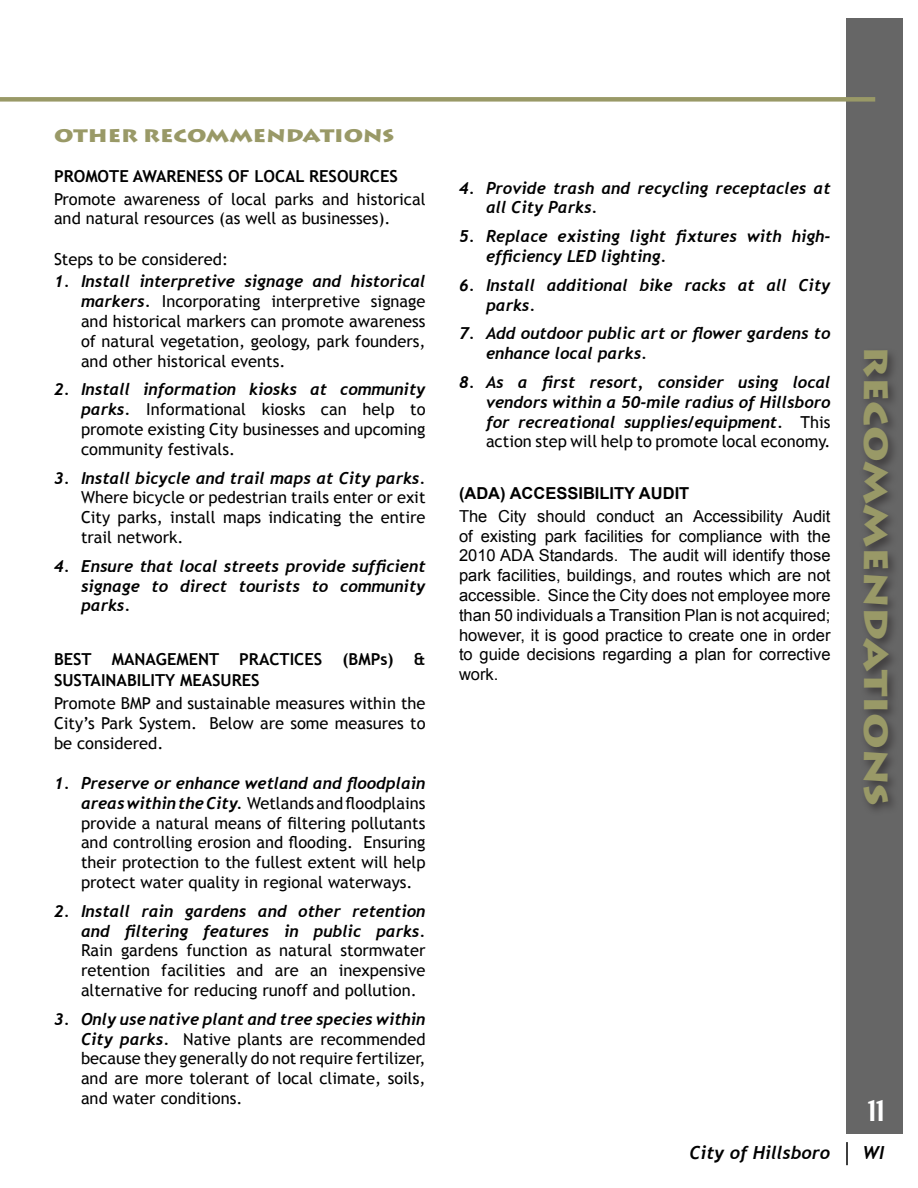
<style>
.page{position:relative;width:918px;height:1188px;background:#fff}
.page>*{position:absolute;margin:0;border:0;box-sizing:border-box;transform-origin:0 0}
.Hdr_Arial_20pt_White{font:900 33px "Lithos Pro";letter-spacing:-.005em;color:#999967;scale:1.2 1}
.t1{font:700 30px "Sansation";color:#fff}
.t2{font:900 18px "Lithos Pro";color:#999967;scale:1.2 1}
.t3{font:italic 700 18px "Trebuchet";color:#000}
.t4{font:16.5px/19.8px "Trebuchet MS";color:#000;text-align:justify}
.t5{font:italic 700 16.5px/19.8px "Trebuchet";color:#000}
.t6{font:16.5px/19.8px "Arial";color:#000;text-align:justify}
.t7{font:700 16.5px/21.6px "Trebuchet MS";color:#000}
.t8{font:700 16.5px "Arial";color:#000}
.s1{font-family:"Trebuchet";font-weight:700;font-style:italic}
.s2{font-family:"Trebuchet MS";font-weight:400;font-style:normal}
</style>
<div class="page">
<div style="left:847px;top:18px;width:56px;height:1116px;background:#666"></div>
<div style="left:859px;top:347px;width:41px;height:470px;background:#231f20;opacity:.6"></div>
<hr style="left:846px;top:1142px;width:2px;height:23px;background:#000">
<div style="left:0;top:97px;width:875px;height:5px;background:#999967"></div>
<p class="t2" style="left:54px;top:125px;width:285px">OTHER RECOMMENDATIONS</p>
<p class="t7" style="left:54px;top:165px;width:345px">PROMOTE AWARENESS OF LOCAL RESOURCES</p>
<p class="t4" style="left:54px;top:189px;width:373px">Promote awareness of local parks and historical and natural resources (as well as businesses).</p>
<p class="t4" style="left:54px;top:249px;width:176px">Steps to be considered:</p>
<p class="t4" style="left:81px;top:272px;width:346px;text-indent:-27px"><span class="s1">1. Install interpretive signage and historical markers.</span> Incorporating interpretive signage and historical markers can promote awareness of natural vegetation, geology, park founders, and other historical events.</p>
<p class="t4" style="left:81px;top:380px;width:346px;text-indent:-27px"><span class="s1">2. Install information kiosks at community parks.</span> Informational kiosks can help to promote existing City businesses and upcoming community festivals.</p>
<p class="t4" style="left:81px;top:468px;width:346px;text-indent:-27px"><span class="s1">3. Install bicycle and trail maps at City parks.<br></span>Where bicycle or pedestrian trails enter or exit City parks, install maps indicating the entire trail network.</p>
<p class="t5" style="left:81px;top:556px;width:346px;text-align:justify;text-indent:-27px">4. Ensure that local streets provide sufficient signage to direct tourists to community parks.</p>
<p class="t7" style="left:54px;top:648px;width:373px">BEST MANAGEMENT PRACTICES (BMPs) &amp;<br>SUSTAINABILITY MEASURES</p>
<p class="t4" style="left:54px;top:694px;width:373px">Promote BMP and sustainable measures within the City’s Park System. Below are some measures to be considered.</p>
<p class="t4" style="left:81px;top:773px;width:346px;text-indent:-27px"><span class="s1">1. Preserve or enhance wetland and floodplain areas within the City.</span> Wetlands and floodplains provide a natural means of filtering pollutants and controlling erosion and flooding. Ensuring their protection to the fullest extent will help protect water quality in regional waterways.</p>
<p class="t4" style="left:81px;top:901px;width:346px;text-indent:-27px"><span class="s1">2. Install rain gardens and other retention and filtering features in public parks.<br></span>Rain gardens function as natural stormwater retention facilities and are an inexpensive alternative for reducing runoff and pollution.</p>
<p class="t4" style="left:81px;top:1009px;width:346px;text-indent:-27px"><span class="s1">3. Only use native plant and tree species within City parks.</span> Native plants are recommended because they generally do not require fertilizer, and are more tolerant of local climate, soils, and water conditions.</p>
<p class="t5" style="left:486px;top:178px;width:346px;text-indent:-27px">4. Provide trash and recycling receptacles at all City Parks.</p>
<p class="t5" style="left:486px;top:227px;width:346px;text-indent:-27px">5. Replace existing light fixtures with high&shy;efficiency LED lighting.</p>
<p class="t5" style="left:486px;top:275px;width:346px;text-indent:-27px">6. Install additional bike racks at all City parks.</p>
<p class="t5" style="left:486px;top:324px;width:346px;text-indent:-27px">7. Add outdoor public art or flower gardens to enhance local parks.</p>
<p class="t5" style="left:486px;top:373px;width:346px;text-align:justify;text-indent:-27px">8. As a first resort, consider using local vendors within a 50-mile radius of Hillsboro for recreational supplies/equipment. <span class="s2">This action step will help to promote local economy.</span></p>
<p class="t8" style="left:459px;top:482px;width:232px">(ADA) ACCESSIBILITY AUDIT</p>
<p class="t6" style="left:459px;top:506px;width:373px">The City should conduct an Accessibility Audit of existing park facilities for compliance with the 2010 ADA Standards. The audit will identify those park facilities, buildings, and routes which are not accessible. Since the City does not employee more than 50 individuals a Transition Plan is not acquired; however, it is good practice to create one in order to guide decisions regarding a plan for corrective work.</p>
<p class="Hdr_Arial_20pt_White" style="left:896px;top:346px;width:385px;rotate:90deg">RECOMMENDATIONS</p>
<h2 class="t1" style="left:867px;top:1093px;width:19px">11</h2>
<p class="t3" style="left:690px;top:1142px;width:142px">City of Hillsboro</p>
<p class="t3" style="left:863px;top:1142px;width:23px">WI</p>
</div>
